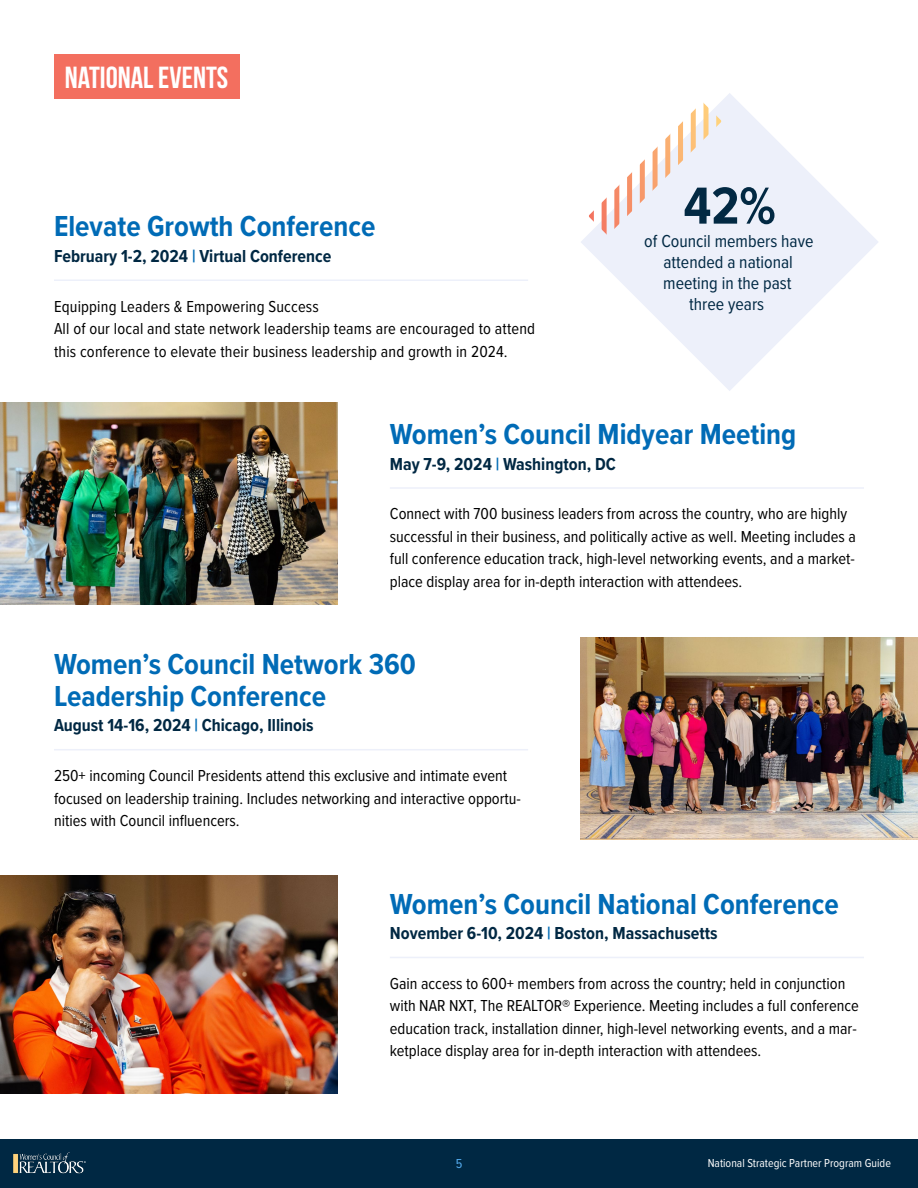
<style>
.page{position:relative;width:918px;height:1188px;background:#fff}
.page>*{position:absolute;margin:0;border:0;box-sizing:border-box;transform-origin:0 0}
.t1{font:700 54px "Proxima Nova Cond";color:#022943}
.t2{font:700 30.45px "Bebas Neue";color:#fff}
.t3{font:700 30px/31.5px "Proxima Nova Cond";color:#006bb6}
.t4{font:700 18px "Proxima Nova Cond";color:#002843}
.t5{font:18px/21px "Proxima Nova Cond";color:#002843;text-align:center}
.t6{font:16.5px/22.5px "Proxima Nova Cond";color:#000}
.t7{font:13.5px "Proxima Nova Cond";color:#54abed}
.t8{font:12px "Proxima Nova Cond";color:#fff}
.s1{color:#006bb5}
</style>
<div class="page">
<div style="left:0;top:1139px;width:918px;height:49px;background:#002843"></div>
<img style="left:13px;top:1152px;width:73px;height:22px">
<img style="left:0;top:403px;width:338px;height:201px">
<img style="left:580px;top:638px;width:338px;height:201px">
<img style="left:0;top:875px;width:338px;height:219px">
<div style="left:54px;top:54px;width:185px;height:44px;background:#f36f5f"></div>
<hr style="left:390px;top:487px;width:474px;height:2px;background:#edf0fa">
<hr style="left:54px;top:279px;width:474px;height:2px;background:#edf0fa">
<hr style="left:54px;top:749px;width:474px;height:1px;background:#edf0fa">
<hr style="left:390px;top:957px;width:474px;height:1px;background:#edf0fa">
<svg style="left:581px;top:93px;width:297px;height:298px"></svg>
<svg style="left:653px;top:102px;width:5px;height:134px"></svg>
<svg style="left:665px;top:102px;width:5px;height:134px"></svg>
<div style="left:589px;top:102px;width:5px;height:134px;background:#fff"></div>
<svg style="left:678px;top:102px;width:5px;height:134px"></svg>
<svg style="left:602px;top:102px;width:5px;height:134px"></svg>
<svg style="left:691px;top:102px;width:5px;height:134px"></svg>
<svg style="left:614px;top:102px;width:5px;height:134px"></svg>
<svg style="left:704px;top:102px;width:5px;height:134px"></svg>
<svg style="left:627px;top:102px;width:5px;height:134px"></svg>
<svg style="left:716px;top:102px;width:5px;height:134px"></svg>
<svg style="left:640px;top:102px;width:5px;height:134px"></svg>
<h2 class="t2" style="left:65px;top:60px;width:165px">NATIONAL EVENTS</h2>
<h3 class="t3" style="left:54px;top:210px;width:323px">Elevate Growth Conference</h3>
<p class="t4" style="left:54px;top:243px;width:279px">February 1-2, 2024 <span class="s1">|</span> Virtual Conference</p>
<p class="t6" style="left:54px;top:294px;width:483px">Equipping Leaders &amp; Empowering Success<br>All of our local and state network leadership teams are encouraged to attend this conference to elevate their business leadership and growth in 2024.</p>
<h1 class="t1" style="left:684px;top:166px;width:94px">42%</h1>
<p class="t5" style="left:644px;top:229px;width:171px">of Council members have attended a national meeting in the past<br>three years</p>
<h3 class="t3" style="left:390px;top:418px;width:408px">Women’s Council Midyear Meeting</h3>
<p class="t4" style="left:390px;top:450px;width:228px">May 7-9, 2024 <span class="s1">|</span> Washington, DC</p>
<p class="t6" style="left:390px;top:502px;width:468px">Connect with 700 business leaders from across the country, who are highly successful in their business, and politically active as well. Meeting includes a full conference education track, high-level networking events, and a market&shy;place display area for in-depth interaction with attendees.</p>
<h3 class="t3" style="left:54px;top:648px;width:363px">Women’s Council Network 360<br>Leadership Conference</h3>
<p class="t4" style="left:54px;top:712px;width:261px">August 14-16, 2024 <span class="s1">|</span> Chicago, Illinois</p>
<p class="t6" style="left:54px;top:764px;width:469px">250+ incoming Council Presidents attend this exclusive and intimate event focused on leadership training. Includes networking and interactive opportu&shy;nities with Council influencers.</p>
<h3 class="t3" style="left:390px;top:887px;width:451px">Women’s Council National Conference</h3>
<p class="t4" style="left:390px;top:920px;width:329px">November 6-10, 2024 <span class="s1">|</span> Boston, Massachusetts</p>
<p class="t6" style="left:390px;top:971px;width:470px">Gain access to 600+ members from across the country; held in conjunction with NAR NXT, The REALTOR® Experience. Meeting includes a full conference education track, installation dinner, high-level networking events, and a mar&shy;ketplace display area for in-depth interaction with attendees.</p>
<p class="t7" style="left:456px;top:1153px;width:8px">5</p>
<p class="t8" style="left:708px;top:1154px;width:185px">National Strategic Partner Program Guide</p>
</div>
